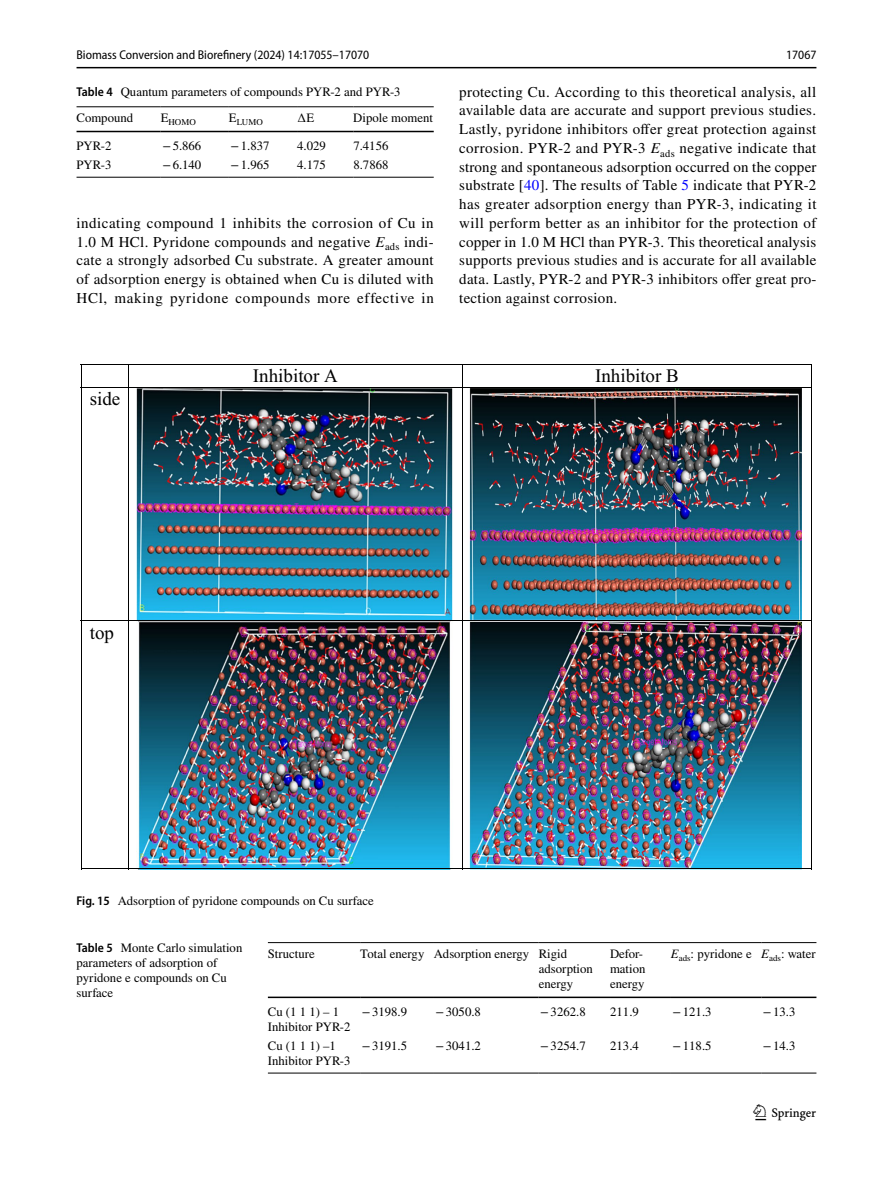
<style>
.page{position:relative;width:893px;height:1187px;background:#fff}
.page>*{position:absolute;margin:0;border:0;box-sizing:border-box;transform-origin:0 0}
.t1{font:22.5px "Springnew Regular 3";color:#000}
.t2{font:19.05px "Times New Roman PSMT3";color:#000}
.t3{font:15px/18.8px "STIX";letter-spacing:.02em;color:#000;text-align:justify}
.t4{font:12.75px/15px "STIX";color:#000}
.t5{font:semi-condensed 12.75px "Myriad Pro";color:#000}
.t6{font:8.85px "STIX";color:#000}
.s1{font-family:"Myriad Pro";font-weight:600;font-stretch:semi-condensed}
.s2{font-style:italic}
.s3{color:#00f}
</style>
<div class="page">
<hr style="left:77px;top:67px;width:739px;height:1px;background:#000">
<hr style="left:77px;top:106px;width:84px;height:1px;background:#000">
<hr style="left:77px;top:131px;width:84px;height:1px;background:#000">
<hr style="left:161px;top:106px;width:68px;height:1px;background:#000">
<hr style="left:161px;top:131px;width:68px;height:1px;background:#000">
<hr style="left:229px;top:106px;width:68px;height:1px;background:#000">
<hr style="left:229px;top:131px;width:68px;height:1px;background:#000">
<hr style="left:297px;top:106px;width:56px;height:1px;background:#000">
<hr style="left:297px;top:131px;width:56px;height:1px;background:#000">
<hr style="left:353px;top:106px;width:81px;height:1px;background:#000">
<hr style="left:353px;top:131px;width:81px;height:1px;background:#000">
<hr style="left:77px;top:177px;width:84px;height:1px;background:#000">
<hr style="left:161px;top:177px;width:68px;height:1px;background:#000">
<hr style="left:229px;top:177px;width:68px;height:1px;background:#000">
<hr style="left:297px;top:177px;width:56px;height:1px;background:#000">
<hr style="left:353px;top:177px;width:81px;height:1px;background:#000">
<img style="left:136px;top:388px;width:666px;height:480px">
<hr style="left:81px;top:364px;width:731px;height:1px;background:#000">
<svg style="left:81px;top:365px;width:1px;height:22px"></svg>
<svg style="left:462px;top:365px;width:1px;height:22px"></svg>
<svg style="left:811px;top:365px;width:1px;height:22px"></svg>
<hr style="left:81px;top:387px;width:731px;height:1px;background:#000">
<hr style="left:81px;top:387px;width:1px;height:233px;background:#000">
<hr style="left:129px;top:387px;width:1px;height:233px;background:#000">
<hr style="left:462px;top:387px;width:1px;height:233px;background:#000">
<hr style="left:811px;top:387px;width:1px;height:233px;background:#000">
<hr style="left:81px;top:620px;width:731px;height:1px;background:#000">
<hr style="left:81px;top:621px;width:1px;height:248px;background:#000">
<hr style="left:81px;top:868px;width:48px;height:1px;background:#000">
<hr style="left:129px;top:621px;width:1px;height:248px;background:#000">
<hr style="left:129px;top:868px;width:333px;height:1px;background:#000">
<hr style="left:462px;top:621px;width:1px;height:248px;background:#000">
<hr style="left:462px;top:868px;width:349px;height:1px;background:#000">
<hr style="left:811px;top:621px;width:1px;height:248px;background:#000">
<hr style="left:268px;top:942px;width:92px;height:1px;background:#000">
<hr style="left:268px;top:996px;width:92px;height:2px;background:#000">
<hr style="left:360px;top:942px;width:74px;height:1px;background:#000">
<hr style="left:360px;top:996px;width:74px;height:2px;background:#000">
<hr style="left:434px;top:942px;width:105px;height:1px;background:#000">
<hr style="left:434px;top:996px;width:105px;height:2px;background:#000">
<hr style="left:539px;top:942px;width:71px;height:1px;background:#000">
<hr style="left:539px;top:996px;width:71px;height:2px;background:#000">
<hr style="left:610px;top:942px;width:61px;height:1px;background:#000">
<hr style="left:610px;top:996px;width:61px;height:2px;background:#000">
<hr style="left:671px;top:942px;width:90px;height:1px;background:#000">
<hr style="left:671px;top:996px;width:90px;height:2px;background:#000">
<hr style="left:761px;top:942px;width:55px;height:1px;background:#000">
<hr style="left:761px;top:996px;width:55px;height:2px;background:#000">
<hr style="left:268px;top:1072px;width:92px;height:1px;background:#000">
<hr style="left:360px;top:1072px;width:74px;height:1px;background:#000">
<hr style="left:434px;top:1072px;width:105px;height:1px;background:#000">
<hr style="left:539px;top:1072px;width:71px;height:1px;background:#000">
<hr style="left:610px;top:1072px;width:61px;height:1px;background:#000">
<hr style="left:671px;top:1072px;width:90px;height:1px;background:#000">
<hr style="left:761px;top:1072px;width:55px;height:1px;background:#000">
<p class="t5" style="left:77px;top:48px;width:294px">Biomass Conversion and Biorefinery (2024) 14:17055–17070</p>
<p class="t5" style="left:786px;top:48px;width:32px">17067</p>
<p class="t4" style="left:77px;top:80px;width:326px;line-height:25.5px"><span class="s1">Table 4</span> Quantum parameters of compounds PYR-2 and PYR-3<br>Compound</p>
<p class="t6" style="left:161px;top:116px;width:37px"><sup>E</sup>HOMO</p>
<p class="t6" style="left:229px;top:116px;width:35px"><sup>E</sup>LUMO</p>
<p class="t4" style="left:297px;top:111px;width:19px">∆E</p>
<p class="t4" style="left:353px;top:111px;width:81px">Dipole moment</p>
<p class="t4" style="left:77px;top:139px;width:36px">PYR-2</p>
<p class="t4" style="left:162px;top:139px;width:41px">−5.866</p>
<p class="t4" style="left:230px;top:139px;width:41px">−1.837</p>
<p class="t4" style="left:297px;top:139px;width:30px">4.029</p>
<p class="t4" style="left:353px;top:139px;width:37px">7.4156</p>
<p class="t4" style="left:77px;top:158px;width:36px">PYR-3</p>
<p class="t4" style="left:162px;top:158px;width:41px">−6.140</p>
<p class="t4" style="left:230px;top:158px;width:41px">−1.965</p>
<p class="t4" style="left:297px;top:158px;width:30px">4.175</p>
<p class="t4" style="left:353px;top:158px;width:37px">8.7868</p>
<p class="t3" style="left:77px;top:214px;width:359px">indicating compound 1 inhibits the corrosion of Cu in 1.0 M HCl. Pyridone compounds and negative <span class="s2">E</span><sub>ads</sub> indi&shy;cate a strongly adsorbed Cu substrate. A greater amount of adsorption energy is obtained when Cu is diluted with HCl, making pyridone compounds more effective in</p>
<p class="t3" style="left:459px;top:83px;width:359px">protecting Cu. According to this theoretical analysis, all available data are accurate and support previous studies.<br>Lastly, pyridone inhibitors offer great protection against corrosion. PYR-2 and PYR-3 <span class="s2">E</span><sub>ads</sub> negative indicate that strong and spontaneous adsorption occurred on the copper substrate [<span class="s3">40</span>]. The results of Table <span class="s3">5</span> indicate that PYR-2 has greater adsorption energy than PYR-3, indicating it will perform better as an inhibitor for the protection of copper in 1.0 M HCl than PYR-3. This theoretical analysis supports previous studies and is accurate for all available data. Lastly, PYR-2 and PYR-3 inhibitors offer great pro&shy;tection against corrosion.</p>
<p class="t2" style="left:90px;top:392px;width:32px">side</p>
<p class="t2" style="left:90px;top:625px;width:26px">top</p>
<p class="t2" style="left:253px;top:369px;width:86px">Inhibitor A</p>
<p class="t2" style="left:595px;top:369px;width:85px">Inhibitor B</p>
<p class="t4" style="left:77px;top:893px;width:299px"><span class="s1">Fig. 15</span> Adsorption of pyridone compounds on Cu surface</p>
<p class="t4" style="left:77px;top:940px;width:167px"><span class="s1">Table 5</span> Monte Carlo simulation parameters of adsorption of pyridone e compounds on Cu surface</p>
<p class="t4" style="left:268px;top:946px;width:48px">Structure</p>
<p class="t4" style="left:539px;top:946px;width:56px;text-indent:-179px">Total energy Adsorption energy Rigid adsorption energy</p>
<p class="t4" style="left:610px;top:946px;width:37px">Defor&shy;mation energy</p>
<p class="t4" style="left:671px;top:946px;width:146px"><span class="s2">E</span><sub>ads</sub>: pyridone e <span class="s2">E</span><sub>ads</sub>: water</p>
<p class="t4" style="left:268px;top:1004px;width:84px">Cu (1 1 1) – 1<br>Inhibitor PYR-2</p>
<p class="t4" style="left:362px;top:1004px;width:47px">−3198.9</p>
<p class="t4" style="left:436px;top:1004px;width:47px">−3050.8</p>
<p class="t4" style="left:540px;top:1004px;width:47px">−3262.8</p>
<p class="t4" style="left:610px;top:1004px;width:30px">211.9</p>
<p class="t4" style="left:672px;top:1004px;width:41px">−121.3</p>
<p class="t4" style="left:763px;top:1004px;width:34px">−13.3</p>
<p class="t4" style="left:268px;top:1038px;width:84px">Cu (1 1 1) –1<br>Inhibitor PYR-3</p>
<p class="t4" style="left:362px;top:1038px;width:47px">−3191.5</p>
<p class="t4" style="left:436px;top:1038px;width:47px">−3041.2</p>
<p class="t4" style="left:540px;top:1038px;width:47px">−3254.7</p>
<p class="t4" style="left:610px;top:1038px;width:30px">213.4</p>
<p class="t4" style="left:672px;top:1038px;width:41px">−118.5</p>
<p class="t4" style="left:763px;top:1038px;width:34px">−14.3</p>
<h1 class="t1" style="left:755px;top:1104px;width:62px">1 3</h1>
</div>
